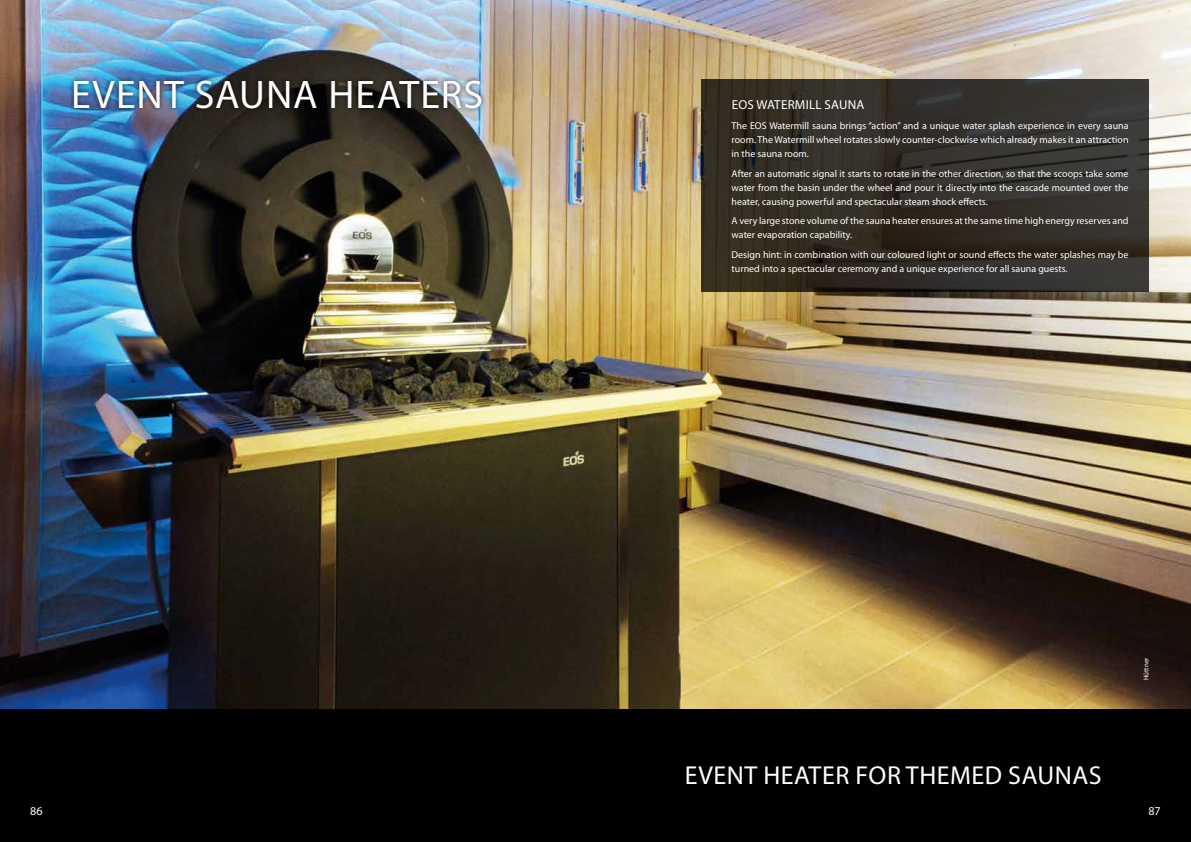
<style>
.page{position:relative;width:1191px;height:842px;background:#fff}
.page>*{position:absolute;margin:0;border:0;box-sizing:border-box;transform-origin:0 0}
.t1{font:40px "Myriad Pro";letter-spacing:.025em;color:#fff}
.t2{font:26px "Myriad Pro";letter-spacing:.02em;color:#fff}
.t3{font:13px "Myriad Pro";letter-spacing:.02em;color:#fff}
.t4{font:12px "Myriad Pro";color:#fff}
.t5{font:10px/14px "Myriad Pro";color:#fff;text-align:justify}
.t6{font:7px "Myriad Pro";color:#fff}
</style>
<div class="page">
<div style="left:0;top:709px;width:1191px;height:133px;background:#000"></div>
<img style="left:0;top:0;width:1191px;height:709px">
<svg style="left:701px;top:79px;width:447px;height:213px;fill:#353028"></svg>
<div style="left:69px;top:75px;width:418px;height:39px;background:#000;opacity:.75"></div>
<h1 class="t1" style="left:71px;top:70px;width:413px">EVENT SAUNA HEATERS</h1>
<h3 class="t3" style="left:731px;top:97px;width:134px">EOS WATERMILL SAUNA</h3>
<p class="t5" style="left:731px;top:118px;width:398px">The EOS Watermill sauna brings “action” and a unique water splash experience in every sauna room. The Watermill wheel rotates slowly counter-clockwise which already makes it an attraction in the sauna room.</p>
<p class="t5" style="left:731px;top:166px;width:398px">After an automatic signal it starts to rotate in the other direction, so that the scoops take some water from the basin under the wheel and pour it directly into the cascade mounted over the heater, causing powerful and spectacular steam shock effects.</p>
<p class="t5" style="left:731px;top:214px;width:398px">A very large stone volume of the sauna heater ensures at the same time high energy reserves and water evaporation capability.</p>
<p class="t5" style="left:731px;top:247px;width:398px">Design hint: in combination with our coloured light or sound effects the water splashes may be turned into a spectacular ceremony and a unique experience for all sauna guests.</p>
<h2 class="t2" style="left:685px;top:759px;width:418px">EVENT HEATER FOR THEMED SAUNAS</h2>
<p class="t6" style="left:1141px;top:680px;width:24px;rotate:-90deg">Hüttner</p>
<p class="t4" style="left:30px;top:803px;width:14px">86</p>
<p class="t4" style="left:1148px;top:803px;width:14px">87</p>
</div>
